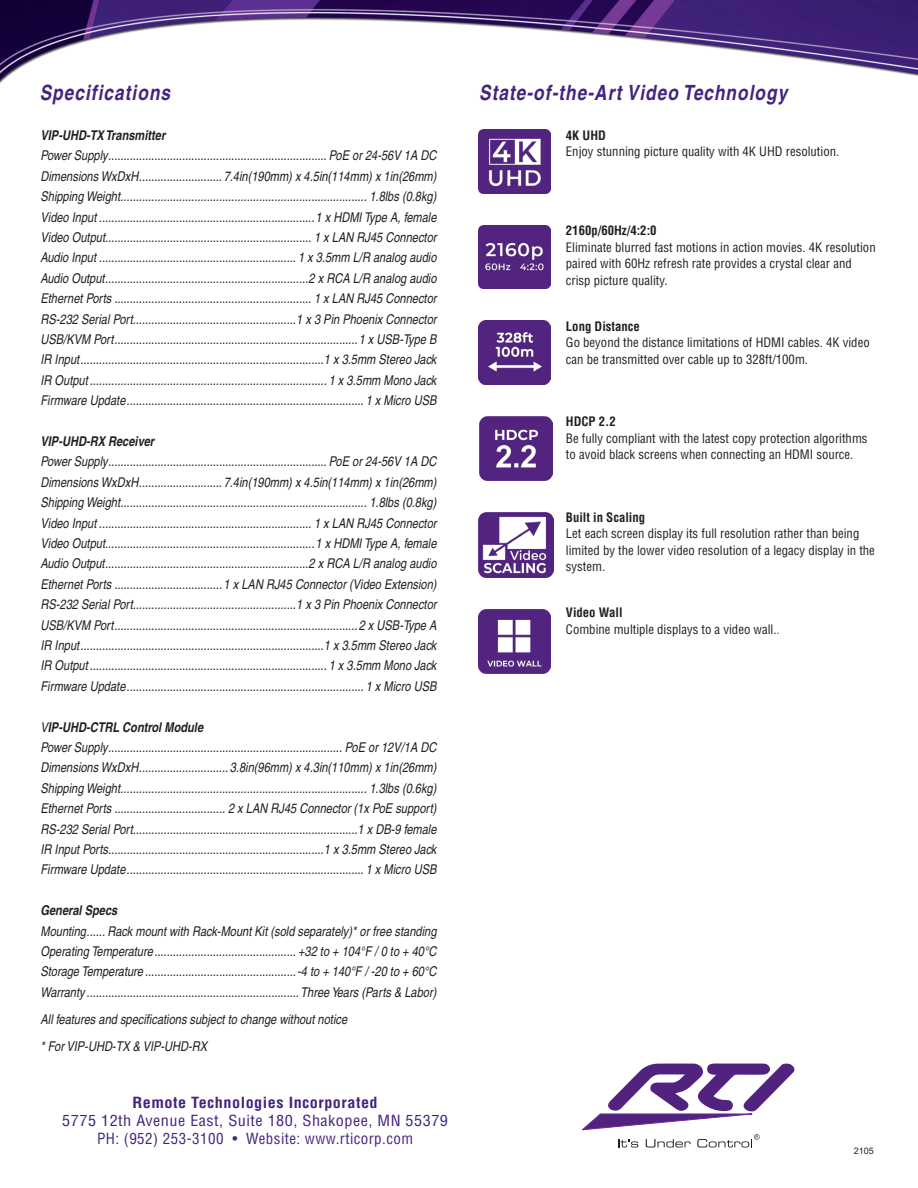
<style>
.page{position:relative;width:918px;height:1188px;background:#fff}
.page>*{position:absolute;margin:0;border:0;box-sizing:border-box;transform-origin:0 0}
.t1{font:italic 700 condensed 21px "Helvetica";letter-spacing:.05em;color:#432480}
.t2{font:condensed 15px "Helvetica";letter-spacing:.03em;color:#432480;scale:1.08 1}
.t3{font:condensed 15px "Helvetica";letter-spacing:.03em;color:#432480}
.t4{font:700 condensed 15px "Helvetica";letter-spacing:.03em;color:#432480;scale:1.08 1}
.t5{font:italic condensed 13.5px "Helvetica";color:#231f20}
.t6{font:italic 700 condensed 13.5px "Helvetica";color:#231f20}
.t7{font:condensed 12.75px/16.5px "Helvetica";color:#231f20}
.t8{font:9px "Arial";color:#231f20}
.s1{font-weight:400}
.s2{font-weight:700}
.s3{color:#d1232a}
</style>
<div class="page">
<img style="left:0;top:0;width:918px;height:194px">
<img style="left:479px;top:416px;width:73px;height:65px">
<img style="left:478px;top:513px;width:75px;height:65px">
<img style="left:478px;top:610px;width:73px;height:63px">
<img style="left:478px;top:321px;width:73px;height:63px">
<img style="left:478px;top:130px;width:73px;height:63px">
<img style="left:478px;top:225px;width:73px;height:64px">
<svg style="left:582px;top:1064px;width:213px;height:84px"></svg>
<p class="t1" style="left:40px;top:79px;width:132px">Specifications</p>
<p class="t1" style="left:479px;top:79px;width:310px">State-of-the-Art Video Technology</p>
<p class="t6" style="left:40px;top:127px;width:126px">VIP-UHD-TX Transmitter</p>
<p class="t5" style="left:40px;top:148px;width:398px">Power Supply....................................................................... PoE or 24-56V 1A DC</p>
<p class="t5" style="left:40px;top:168px;width:397px">Dimensions WxDxH........................... 7.4in(190mm) x 4.5in(114mm) x 1in(26mm)</p>
<p class="t5" style="left:40px;top:189px;width:397px">Shipping Weight................................................................................ 1.8lbs (0.8kg)</p>
<p class="t5" style="left:40px;top:209px;width:398px">Video Input ......................................................................1 x HDMI Type A, female</p>
<p class="t5" style="left:40px;top:229px;width:397px">Video Output................................................................... 1 x LAN RJ45 Connector</p>
<p class="t5" style="left:40px;top:250px;width:398px">Audio Input ................................................................ 1 x 3.5mm L/R analog audio</p>
<p class="t5" style="left:40px;top:270px;width:398px">Audio Output..................................................................2 x RCA L/R analog audio</p>
<p class="t5" style="left:40px;top:291px;width:397px">Ethernet Ports ................................................................ 1 x LAN RJ45 Connector</p>
<p class="t5" style="left:40px;top:311px;width:397px">RS-232 Serial Port.....................................................1 x 3 Pin Phoenix Connector</p>
<p class="t5" style="left:40px;top:331px;width:398px">USB/KVM Port...............................................................................1 x USB-Type B</p>
<p class="t5" style="left:40px;top:352px;width:398px">IR Input...............................................................................1 x 3.5mm Stereo Jack</p>
<p class="t5" style="left:40px;top:372px;width:398px">IR Output ............................................................................. 1 x 3.5mm Mono Jack</p>
<p class="t5" style="left:40px;top:393px;width:398px">Firmware Update............................................................................. 1 x Micro USB</p>
<p class="t6" style="left:40px;top:433px;width:115px">VIP-UHD-RX Receiver</p>
<p class="t5" style="left:40px;top:454px;width:398px">Power Supply....................................................................... PoE or 24-56V 1A DC</p>
<p class="t5" style="left:40px;top:474px;width:397px">Dimensions WxDxH........................... 7.4in(190mm) x 4.5in(114mm) x 1in(26mm)</p>
<p class="t5" style="left:40px;top:495px;width:397px">Shipping Weight................................................................................ 1.8lbs (0.8kg)</p>
<p class="t5" style="left:40px;top:515px;width:397px">Video Input ..................................................................... 1 x LAN RJ45 Connector</p>
<p class="t5" style="left:40px;top:535px;width:398px">Video Output....................................................................1 x HDMI Type A, female</p>
<p class="t5" style="left:40px;top:556px;width:398px">Audio Output..................................................................2 x RCA L/R analog audio</p>
<p class="t5" style="left:40px;top:576px;width:397px">Ethernet Ports ................................... 1 x LAN RJ45 Connector (Video Extension)</p>
<p class="t5" style="left:40px;top:597px;width:397px">RS-232 Serial Port.....................................................1 x 3 Pin Phoenix Connector</p>
<p class="t5" style="left:40px;top:617px;width:398px">USB/KVM Port...............................................................................2 x USB-Type A</p>
<p class="t5" style="left:40px;top:637px;width:398px">IR Input...............................................................................1 x 3.5mm Stereo Jack</p>
<p class="t5" style="left:40px;top:658px;width:398px">IR Output ............................................................................. 1 x 3.5mm Mono Jack</p>
<p class="t5" style="left:40px;top:678px;width:398px">Firmware Update............................................................................. 1 x Micro USB</p>
<p class="t6" style="left:40px;top:719px;width:164px"><span class="s1">V</span>IP-UHD-CTRL Control Module</p>
<p class="t5" style="left:40px;top:739px;width:398px">Power Supply............................................................................ PoE or 12V/1A DC</p>
<p class="t5" style="left:40px;top:760px;width:397px">Dimensions WxDxH............................. 3.8in(96mm) x 4.3in(110mm) x 1in(26mm)</p>
<p class="t5" style="left:40px;top:780px;width:397px">Shipping Weight................................................................................ 1.3lbs (0.6kg)</p>
<p class="t5" style="left:40px;top:801px;width:397px">Ethernet Ports .................................... 2 x LAN RJ45 Connector (1x PoE support)</p>
<p class="t5" style="left:40px;top:821px;width:398px">RS-232 Serial Port.........................................................................1 x DB-9 female</p>
<p class="t5" style="left:40px;top:841px;width:398px">IR Input Ports......................................................................1 x 3.5mm Stereo Jack</p>
<p class="t5" style="left:40px;top:862px;width:398px">Firmware Update............................................................................. 1 x Micro USB</p>
<p class="t6" style="left:40px;top:902px;width:78px">General Specs</p>
<p class="t5" style="left:40px;top:923px;width:398px">Mounting...... Rack mount with Rack-Mount Kit (sold separately)* or free standing</p>
<p class="t5" style="left:40px;top:943px;width:398px">Operating Temperature.............................................. +32 to + 104°F / 0 to + 40°C</p>
<p class="t5" style="left:40px;top:964px;width:398px">Storage Temperature .................................................-4 to + 140°F / -20 to + 60°C</p>
<p class="t5" style="left:40px;top:984px;width:397px">Warranty .....................................................................Three Years (Parts &amp; Labor)</p>
<p class="t5" style="left:40px;top:1011px;width:308px">All features and specifications subject to change without notice</p>
<p class="t5" style="left:40px;top:1039px;width:168px">* For VIP-UHD-TX &amp; VIP-UHD-RX</p>
<p class="t4" style="left:133px;top:1093px;width:228px">Remote Technologies Incorporated</p>
<p class="t2" style="left:62px;top:1111px;width:359px">5775 12th Avenue East, Suite 180, Shakopee, MN 55379</p>
<p class="t3" style="left:97px;top:1129px;width:318px">PH: (952) 253-3100 • Website: www.rticorp.com</p>
<p class="t7" style="left:566px;top:127px;width:275px"><span class="s2">4K UHD<br></span>Enjoy stunning picture quality with 4K UHD resolution.</p>
<p class="t7" style="left:566px;top:222px;width:311px"><span class="s2">2160p/60Hz/4:2:0<br></span>Eliminate blurred fast motions in action movies. 4K resolution paired with 60Hz refresh rate provides a crystal clear and crisp picture quality.</p>
<p class="t7" style="left:566px;top:318px;width:305px"><span class="s2">Long Distance<br></span>Go beyond the distance limitations of HDMI cables. 4K video can be transmitted over cable up to 328ft/100m.</p>
<p class="t7" style="left:566px;top:413px;width:303px"><span class="s2">HDCP 2.2<br></span>Be fully compliant with the latest copy protection algorithms to avoid black screens when connecting an HDMI source.</p>
<p class="t7" style="left:566px;top:509px;width:311px"><span class="s2">Built in Scaling<br></span>Let each screen display its full resolution rather than being limited by the lower video resolution of a legacy display in the system.</p>
<p class="t7" style="left:566px;top:604px;width:215px"><span class="s2">Video Wall<br></span>Combine multiple displays to a video wall.<span class="s3">.</span></p>
<p class="t8" style="left:854px;top:1145px;width:22px">2105</p>
</div>
